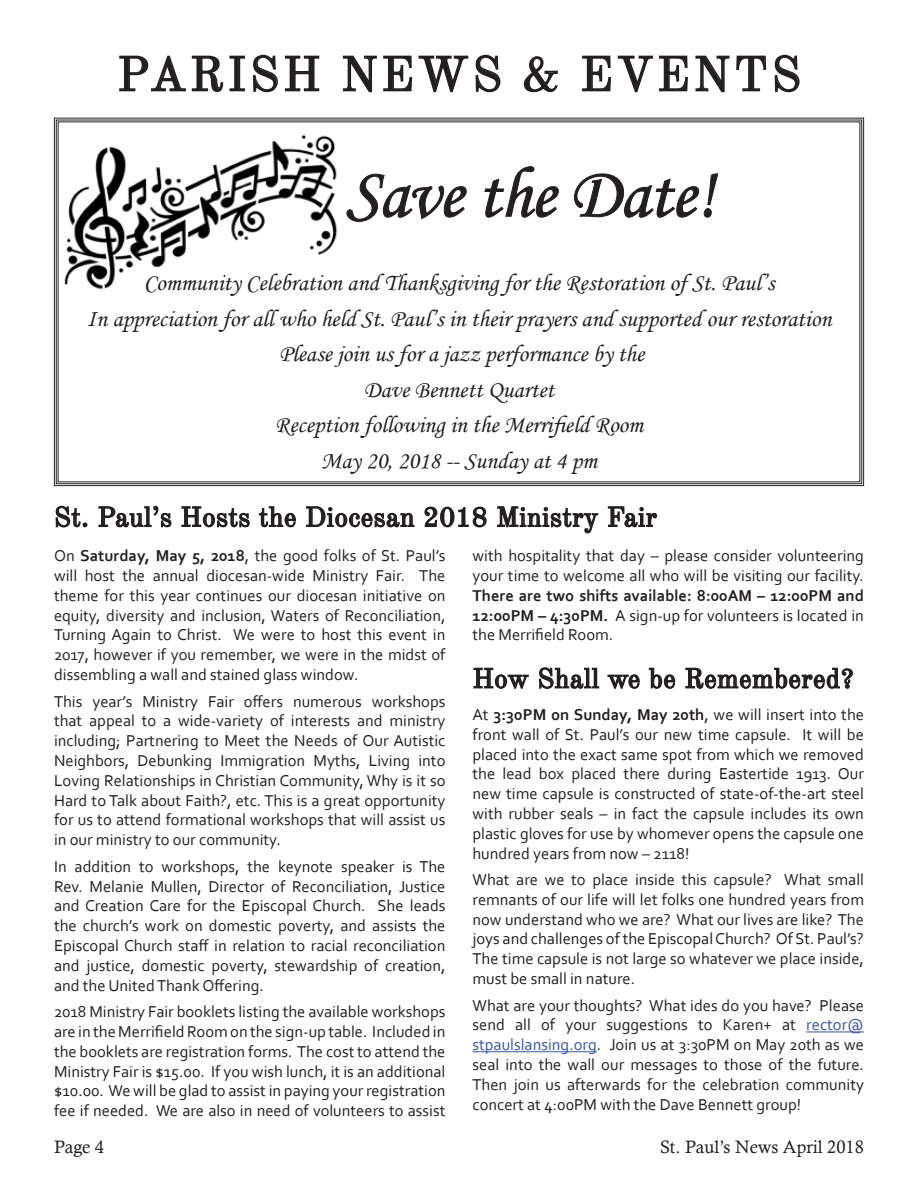
<style>
.page{position:relative;width:918px;height:1188px;background:#fff}
.page>*{position:absolute;margin:0;border:0;box-sizing:border-box;transform-origin:0 0}
.t1{font:72px "Monotype Corsiva";letter-spacing:-.01em;color:#231f20}
.t2{font:48px "Old Standard TT";letter-spacing:.07em;color:#231f20}
.t3{font:27px "Old Standard TT";letter-spacing:.02em;color:#231f20}
.Paragraph_Style_2{font:24px "Monotype Corsiva";color:#231f20}
.t4{font:18px "Calisto";color:#231f20}
.Paragraph_Style_2-2{font:16.5px/19.8px "Corbel";color:#231f20;text-align:justify}
.s1{font-weight:700}
.s2{color:#3953a4}
</style>
<div class="page">
<svg style="left:54px;top:117px;width:810px;height:369px"></svg>
<svg style="left:346px;top:173px;width:121px;height:49px"></svg>
<svg style="left:484px;top:166px;width:75px;height:52px"></svg>
<svg style="left:574px;top:173px;width:144px;height:45px"></svg>
<svg style="left:119px;top:55px;width:126px;height:37px"></svg>
<svg style="left:253px;top:54px;width:67px;height:39px"></svg>
<svg style="left:342px;top:55px;width:127px;height:38px"></svg>
<svg style="left:475px;top:54px;width:26px;height:39px"></svg>
<svg style="left:523px;top:56px;width:35px;height:37px"></svg>
<svg style="left:582px;top:55px;width:106px;height:38px"></svg>
<svg style="left:695px;top:55px;width:35px;height:38px"></svg>
<svg style="left:736px;top:55px;width:31px;height:37px"></svg>
<svg style="left:774px;top:54px;width:26px;height:39px"></svg>
<svg style="left:55px;top:505px;width:33px;height:23px"></svg>
<svg style="left:98px;top:505px;width:74px;height:23px"></svg>
<svg style="left:181px;top:506px;width:69px;height:22px"></svg>
<svg style="left:258px;top:506px;width:38px;height:22px"></svg>
<svg style="left:306px;top:506px;width:109px;height:22px"></svg>
<svg style="left:424px;top:506px;width:63px;height:22px"></svg>
<svg style="left:497px;top:506px;width:102px;height:28px"></svg>
<svg style="left:607px;top:506px;width:51px;height:22px"></svg>
<hr style="left:806px;top:1031px;width:58px;height:1px;background:#3953a4">
<hr style="left:472px;top:1051px;width:125px;height:1px;background:#3953a4">
<svg style="left:473px;top:667px;width:56px;height:22px"></svg>
<svg style="left:539px;top:667px;width:61px;height:22px"></svg>
<svg style="left:607px;top:674px;width:33px;height:15px"></svg>
<svg style="left:648px;top:667px;width:28px;height:22px"></svg>
<svg style="left:685px;top:667px;width:168px;height:22px"></svg>
<p class="t2" style="left:117px;top:45px;width:685px">PARISH NEWS &amp; EVENTS</p>
<p class="t1" style="left:346px;top:151px;width:371px">Save the Date!</p>
<p class="Paragraph_Style_2" style="left:144px;top:268px;width:632px">Community Celebration and Thanksgiving for the Restoration of St. Paul’s</p>
<p class="Paragraph_Style_2" style="left:87px;top:304px;width:746px">In appreciation for all who held St. Paul’s in their prayers and supported our restoration</p>
<p class="Paragraph_Style_2" style="left:279px;top:339px;width:367px">Please join us for a jazz performance by the</p>
<p class="Paragraph_Style_2" style="left:364px;top:375px;width:192px">Dave Bennett Quartet</p>
<p class="Paragraph_Style_2" style="left:275px;top:410px;width:370px">Reception following in the Merrifield Room</p>
<p class="Paragraph_Style_2" style="left:321px;top:446px;width:278px">May 20, 2018 -- Sunday at 4 pm</p>
<p class="t3" style="left:54px;top:501px;width:604px">St. Paul’s Hosts the Diocesan 2018 Ministry Fair</p>
<p class="Paragraph_Style_2-2" style="left:472px;top:545px;width:393px">with hospitality that day – please consider volunteering your time to welcome all who will be visiting our facility.<br><span class="s1">There are two shifts available: 8:00AM – 12:00PM and 12:00PM – 4:30PM.</span> A sign-up for volunteers is located in the Merrifield Room.</p>
<p class="Paragraph_Style_2-2" style="left:54px;top:545px;width:393px">On <span class="s1">Saturday, May 5, 2018</span>, the good folks of St. Paul’s will host the annual diocesan-wide Ministry Fair. The theme for this year continues our diocesan initiative on equity, diversity and inclusion, Waters of Reconciliation, Turning Again to Christ. We were to host this event in 2017, however if you remember, we were in the midst of dissembling a wall and stained glass window.</p>
<p class="Paragraph_Style_2-2" style="left:54px;top:691px;width:393px">This year’s Ministry Fair offers numerous workshops that appeal to a wide-variety of interests and ministry including; Partnering to Meet the Needs of Our Autistic Neighbors, Debunking Immigration Myths, Living into Loving Relationships in Christian Community, Why is it so Hard to Talk about Faith?, etc. This is a great opportunity for us to attend formational workshops that will assist us in our ministry to our community.</p>
<p class="Paragraph_Style_2-2" style="left:54px;top:856px;width:393px">In addition to workshops, the keynote speaker is The Rev. Melanie Mullen, Director of Reconciliation, Justice and Creation Care for the Episcopal Church. She leads the church’s work on domestic poverty, and assists the Episcopal Church staff in relation to racial reconciliation and justice, domestic poverty, stewardship of creation, and the United Thank Offering.</p>
<p class="Paragraph_Style_2-2" style="left:54px;top:1001px;width:393px">2018 Ministry Fair booklets listing the available workshops are in the Merrifield Room on the sign-up table. Included in the booklets are registration forms. The cost to attend the Ministry Fair is $15.00. If you wish lunch, it is an additional $10.00. We will be glad to assist in paying your registration fee if needed. We are also in need of volunteers to assist</p>
<p class="t3" style="left:472px;top:662px;width:382px">How Shall we be Remembered?</p>
<p class="Paragraph_Style_2-2" style="left:472px;top:704px;width:393px">At <span class="s1">3:30PM on Sunday, May 20th</span>, we will insert into the front wall of St. Paul’s our new time capsule. It will be placed into the exact same spot from which we removed the lead box placed there during Eastertide 1913. Our new time capsule is constructed of state-of-the-art steel with rubber seals – in fact the capsule includes its own plastic gloves for use by whomever opens the capsule one hundred years from now – 2118!</p>
<p class="Paragraph_Style_2-2" style="left:472px;top:869px;width:393px">What are we to place inside this capsule? What small remnants of our life will let folks one hundred years from now understand who we are? What our lives are like? The joys and challenges of the Episcopal Church? Of St. Paul’s?<br>The time capsule is not large so whatever we place inside, must be small in nature.</p>
<p class="Paragraph_Style_2-2" style="left:472px;top:995px;width:393px">What are your thoughts? What ides do you have? Please send all of your suggestions to Karen+ at <span class="s2">rector@ stpaulslansing.org</span>. Join us at 3:30PM on May 20th as we seal into the wall our messages to those of the future.<br>Then join us afterwards for the celebration community concert at 4:00PM with the Dave Bennett group!</p>
<p class="t4" style="left:54px;top:1136px;width:52px">Page 4</p>
<p class="t4" style="left:660px;top:1136px;width:205px">St. Paul’s News April 2018</p>
</div>
